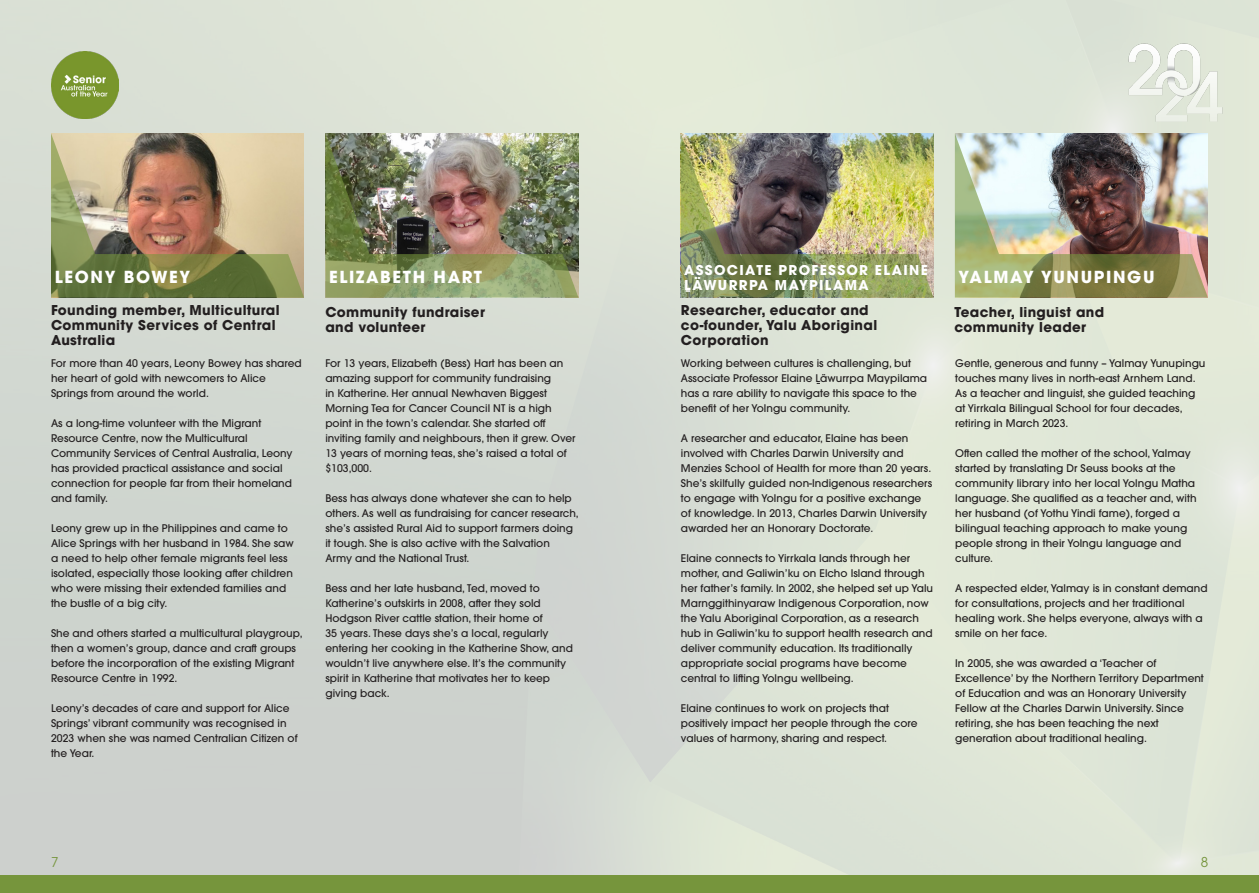
<style>
.page{position:relative;width:1259px;height:893px;background:#fff}
.page>*{position:absolute;margin:0;border:0;box-sizing:border-box;transform-origin:0 0}
.t1{font:700 16.5px "ITC Avant Garde Pro";letter-spacing:.1em;color:#fff}
.t2{font:700 13.5px/15px "ITC Avant Garde Pro";letter-spacing:.025em;color:#231f20}
.t3{font:700 13.5px/15px "ITC Avant Garde Pro";letter-spacing:.1em;color:#fff}
.t4{font:13.5px "ITC Avant Garde Pro";color:#76953c}
.t5{font:500 10.5px/15px "ITC Avant Garde Pro";color:#231f20}
</style>
<div class="page">
<img style="left:0;top:0;width:1259px;height:875px">
<div style="left:0;top:875px;width:1259px;height:18px;background:#76953c"></div>
<img style="left:1124px;top:32px;width:102px;height:101px">
<img style="left:51px;top:51px;width:67px;height:67px">
<img style="left:51px;top:133px;width:253px;height:165px">
<img style="left:325px;top:133px;width:253px;height:165px">
<img style="left:955px;top:133px;width:253px;height:165px">
<img style="left:680px;top:133px;width:253px;height:165px">
<h1 class="t1" style="left:55px;top:266px;width:137px">LEONY BOWEY</h1>
<h1 class="t1" style="left:329px;top:266px;width:154px">ELIZABETH HART</h1>
<p class="t3" style="left:684px;top:262px;width:245px">ASSOCIATE PROFESSOR ELAINE<br>LÄWURRPA MAYPILAMA</p>
<h1 class="t1" style="left:958px;top:266px;width:197px">YALMAY YUNUPINGU</h1>
<p class="t2" style="left:51px;top:302px;width:230px">Founding member, Multicultural<br>Community Services of Central<br>Australia</p>
<p class="t2" style="left:325px;top:305px;width:161px">Community fundraiser and volunteer</p>
<p class="t2" style="left:681px;top:302px;width:198px">Researcher, educator and co-founder, Yalu Aboriginal<br>Corporation</p>
<p class="t2" style="left:954px;top:305px;width:151px">Teacher, linguist and community leader</p>
<p class="t5" style="left:51px;top:356px;width:252px">For more than 40 years, Leony Bowey has shared her heart of gold with newcomers to Alice<br>Springs from around the world.</p>
<p class="t5" style="left:51px;top:416px;width:243px">As a long-time volunteer with the Migrant Resource Centre, now the Multicultural Community Services of Central Australia, Leony has provided practical assistance and social connection for people far from their homeland and family.</p>
<p class="t5" style="left:51px;top:521px;width:244px">Leony grew up in the Philippines and came to Alice Springs with her husband in 1984. She saw a need to help other female migrants feel less isolated, especially those looking after children who were missing their extended families and the bustle of a big city.</p>
<p class="t5" style="left:51px;top:626px;width:253px">She and others started a multicultural playgroup, then a women’s group, dance and craft groups before the incorporation of the existing Migrant Resource Centre in 1992.</p>
<p class="t5" style="left:51px;top:701px;width:248px">Leony’s decades of care and support for Alice Springs’ vibrant community was recognised in 2023 when she was named Centralian Citizen of the Year.</p>
<p class="t5" style="left:325px;top:356px;width:252px">For 13 years, Elizabeth (Bess) Hart has been an amazing support for community fundraising<br>in Katherine. Her annual Newhaven Biggest Morning Tea for Cancer Council NT is a high point in the town’s calendar. She started off inviting family and neighbours, then it grew. Over 13 years of morning teas, she’s raised a total of $103,000.</p>
<p class="t5" style="left:325px;top:491px;width:255px">Bess has always done whatever she can to help others. As well as fundraising for cancer research, she’s assisted Rural Aid to support farmers doing it tough. She is also active with the Salvation Army and the National Trust.</p>
<p class="t5" style="left:325px;top:581px;width:249px">Bess and her late husband, Ted, moved to Katherine’s outskirts in 2008, after they sold Hodgson River cattle station, their home of<br>35 years. These days she’s a local, regularly entering her cooking in the Katherine Show, and wouldn’t live anywhere else. It’s the community spirit in Katherine that motivates her to keep giving back.</p>
<p class="t5" style="left:681px;top:356px;width:248px">Working between cultures is challenging, but Associate Professor Elaine Läwurrpa Maypilama has a rare ability to navigate this space to the benefit of her Yolngu community.</p>
<p class="t5" style="left:681px;top:431px;width:253px">A researcher and educator, Elaine has been involved with Charles Darwin University and Menzies School of Health for more than 20 years.<br>She’s skilfully guided non-Indigenous researchers to engage with Yolngu for a positive exchange of knowledge. In 2013, Charles Darwin University awarded her an Honorary Doctorate.</p>
<p class="t5" style="left:681px;top:551px;width:254px">Elaine connects to Yirrkala lands through her mother, and Galiwin’ku on Elcho Island through her father’s family. In 2002, she helped set up Yalu Marnggithinyaraw Indigenous Corporation, now the Yalu Aboriginal Corporation, as a research hub in Galiwin’ku to support health research and deliver community education. Its traditionally appropriate social programs have become central to lifting Yolngu wellbeing.</p>
<p class="t5" style="left:681px;top:701px;width:238px">Elaine continues to work on projects that positively impact her people through the core values of harmony, sharing and respect.</p>
<p class="t5" style="left:955px;top:356px;width:252px">Gentle, generous and funny – Yalmay Yunupingu touches many lives in north-east Arnhem Land.<br>As a teacher and linguist, she guided teaching at Yirrkala Bilingual School for four decades, retiring in March 2023.</p>
<p class="t5" style="left:955px;top:446px;width:243px">Often called the mother of the school, Yalmay started by translating Dr Seuss books at the community library into her local Yolngu Matha language. She qualified as a teacher and, with her husband (of Yothu Yindi fame), forged a bilingual teaching approach to make young people strong in their Yolngu language and culture.</p>
<p class="t5" style="left:955px;top:581px;width:254px">A respected elder, Yalmay is in constant demand for consultations, projects and her traditional healing work. She helps everyone, always with a smile on her face.</p>
<p class="t5" style="left:955px;top:656px;width:250px">In 2005, she was awarded a ‘Teacher of Excellence’ by the Northern Territory Department of Education and was an Honorary University Fellow at the Charles Darwin University. Since retiring, she has been teaching the next generation about traditional healing.</p>
<p class="t4" style="left:51px;top:854px;width:9px">7</p>
<p class="t4" style="left:1200px;top:854px;width:9px">8</p>
</div>
